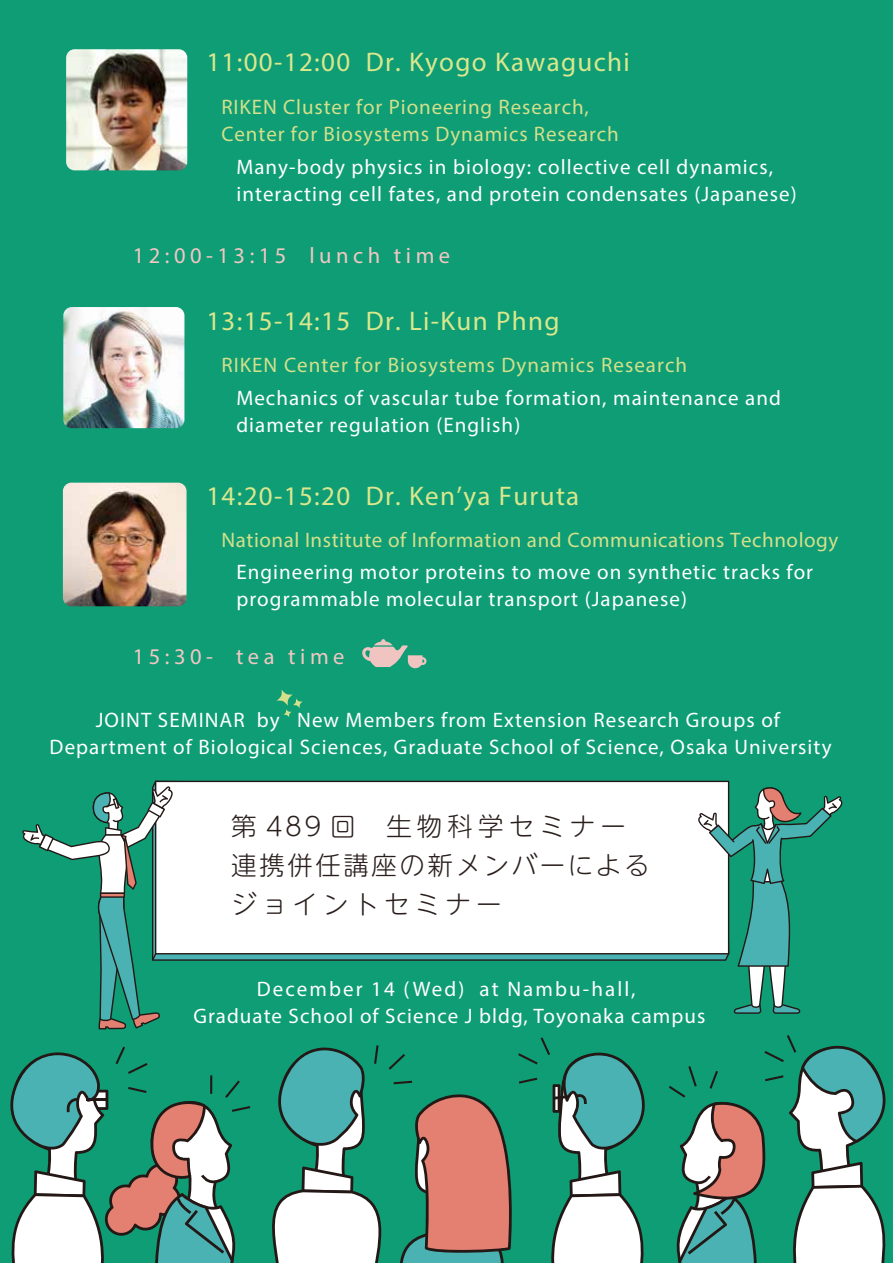
<style>
.page{position:relative;width:893px;height:1263px;background:#0e9d75}
.page>*{position:absolute;margin:0;border:0;box-sizing:border-box;transform-origin:0 0}
.t1{font:27px "Myriad Pro";letter-spacing:.05em;color:#dbe78d}
.t2{font:300 25.5px/39px "UD Shin M Go Pr 6 N";letter-spacing:.1em;color:#2a1f1c}
.t3{font:22.5px "Myriad Pro";letter-spacing:.2em;color:#f3c7c3}
.t4{font:21px/27px "Myriad Pro";letter-spacing:.05em;color:#fff}
.t5{font:21px/27px "Myriad Pro";letter-spacing:.045em;color:#d4e08b}
.t6{font:21px "Myriad Pro";letter-spacing:.025em;color:#d4e08b}
</style>
<div class="page">
<svg style="left:155px;top:781px;width:574px;height:5px;background:#cdcbca"></svg>
<svg style="left:10px;top:786px;width:876px;height:477px"></svg>
<svg style="left:276px;top:689px;width:27px;height:28px"></svg>
<img style="left:63px;top:483px;width:124px;height:123px">
<img style="left:63px;top:307px;width:121px;height:121px">
<img style="left:66px;top:49px;width:121px;height:121px">
<svg style="left:362px;top:639px;width:64px;height:29px"></svg>
<p class="t1" style="left:206px;top:46px;width:425px">11:00-12:00 Dr. Kyogo Kawaguchi</p>
<p class="t5" style="left:221px;top:93px;width:399px">RIKEN Cluster for Pioneering Research,<br>Center for Biosystems Dynamics Research</p>
<p class="t4" style="left:236px;top:153px;width:562px">Many-body physics in biology: collective cell dynamics, interacting cell fates, and protein condensates (Japanese)</p>
<p class="t3" style="left:133px;top:242px;width:319px">12:00-13:15 lunch time</p>
<p class="t1" style="left:206px;top:304px;width:355px">13:15-14:15 Dr. Li-Kun Phng</p>
<p class="t5" style="left:221px;top:351px;width:467px">RIKEN Center for Biosystems Dynamics Research</p>
<p class="t4" style="left:236px;top:384px;width:546px">Mechanics of vascular tube formation, maintenance and diameter regulation (English)</p>
<p class="t1" style="left:206px;top:479px;width:374px">14:20-15:20 Dr. Ken’ya Furuta</p>
<p class="t6" style="left:221px;top:527px;width:619px">National Institute of Information and Communications Technology</p>
<p class="t4" style="left:236px;top:558px;width:578px">Engineering motor proteins to move on synthetic tracks for programmable molecular transport (Japanese)</p>
<p class="t3" style="left:133px;top:643px;width:213px">15:30- tea time</p>
<p class="t4" style="left:50px;top:706px;width:783px;text-align:center">JOINT SEMINAR by New Members from Extension Research Groups of<br>Department of Biological Sciences, Graduate School of Science, Osaka University</p>
<p class="t2" style="left:231px;top:806px;width:420px">第 489 回　生物科学セミナー連携併任講座の新メンバーによるジョイントセミナー</p>
<p class="t4" style="left:193px;top:975px;width:513px;text-align:center">December 14 (Wed) at Nambu-hall,<br>Graduate School of Science J bldg, Toyonaka campus</p>
</div>
